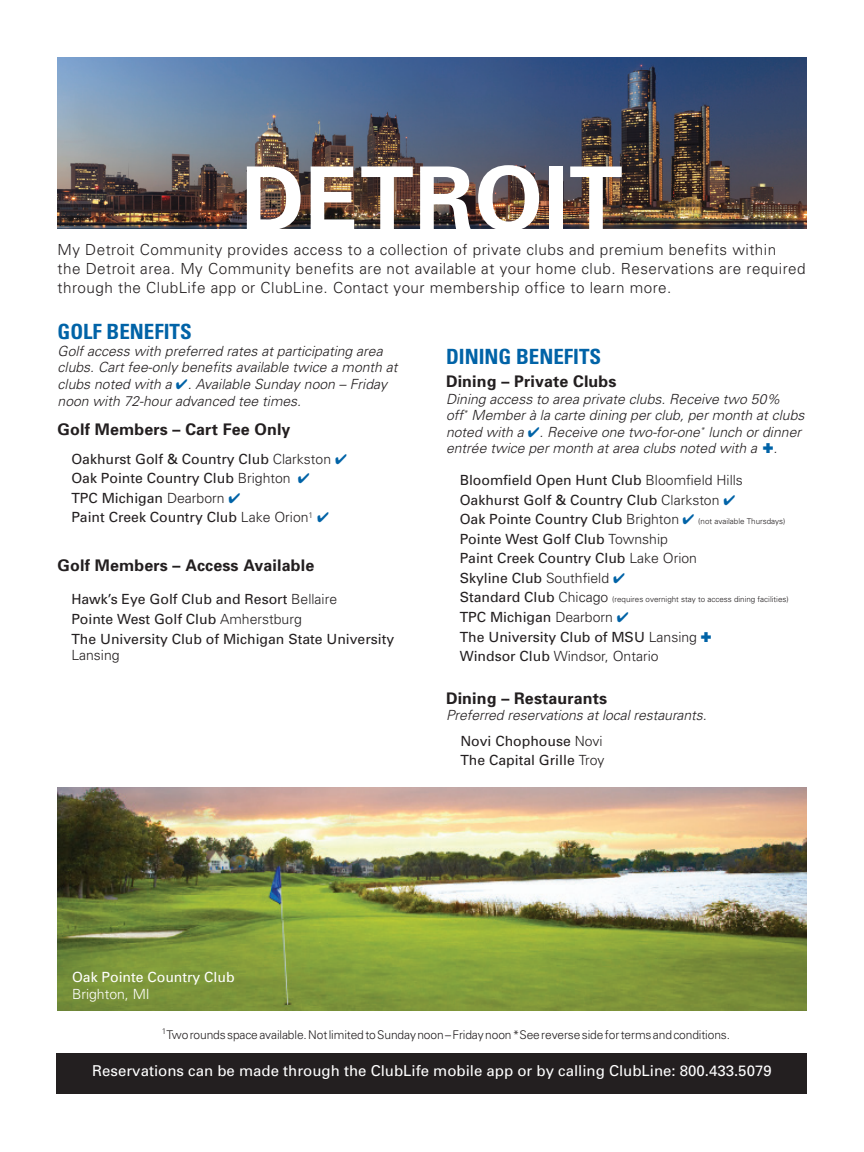
<style>
.page{position:relative;width:864px;height:1152px;background:#fff}
.page>*{position:absolute;margin:0;border:0;box-sizing:border-box;transform-origin:0 0}
.t1{font:700 88px "Univers";letter-spacing:.01em;color:#fff}
.t2{font:700 condensed 21px "Univers";color:#0163a7}
.t3{font:700 16px "Univers";letter-spacing:.01em;color:#231f20}
.t4{font:300 15.2px/19px "Univers";letter-spacing:.03em;color:#231f20}
.t5{font:15px "Univers";color:#fff}
.t6{font:14px/19.6px "Univers";color:#231f20}
.t7{font:italic 300 14px/16.8px "Univers";color:#231f20}
.t8{font:14px "Univers";color:#fff}
.t9{font:300 14px "Univers";color:#fff}
.t10{font:300 14px "Univers";color:#231f20}
.t11{font:300 12px "Univers";letter-spacing:-.01em;color:#231f20}
.t12{font:300 8px "Univers";color:#231f20}
.s1{color:#0163a7}
.s2{font-weight:300}
.s3{font-weight:400;font-size:14px}
.s4{font-size:14px}
.s5{font-weight:400;font-style:normal}
.s6{font-style:normal}
</style>
<div class="page">
<img style="left:58px;top:58px;width:748px;height:170px">
<div style="left:57px;top:1053px;width:750px;height:40px;background:#231f20"></div>
<img style="left:58px;top:788px;width:748px;height:223px">
<h1 class="t1" style="left:241px;top:146px;width:383px">DETROIT</h1>
<p class="t4" style="left:58px;top:240px;width:750px">My Detroit Community provides access to a collection of private clubs and premium benefits within<br>the Detroit area. My Community benefits are not available at your home club. Reservations are required through the ClubLife app or ClubLine. Contact your membership office to learn more.</p>
<h2 class="t2" style="left:58px;top:319px;width:136px">GOLF BENEFITS</h2>
<p class="t7" style="left:58px;top:342px;width:341px">Golf access with preferred rates at participating area clubs. Cart fee-only benefits available twice a month at clubs noted with a <span class="s1">✔</span>. Available Sunday noon – Friday noon with 72-hour advanced tee times.</p>
<p class="t3" style="left:58px;top:420px;width:234px">Golf Members – Cart Fee Only</p>
<p class="t6" style="left:71px;top:449px;width:277px">Oakhurst Golf &amp; Country Club <span class="s2">Clarkston</span> <span class="s1">✔ </span>Oak Pointe Country Club <span class="s2">Brighton</span> <span class="s1">✔<br></span>TPC Michigan <span class="s2">Dearborn</span> <span class="s1">✔<br></span>Paint Creek Country Club <span class="s2">Lake Orion</span><sup>1</sup> <span class="s1">✔</span></p>
<p class="t3" style="left:58px;top:556px;width:258px">Golf Members – Access Available</p>
<p class="t6" style="left:71px;top:590px;width:324px">Hawk’s Eye Golf Club and Resort <span class="s2">Bellaire<br></span>Pointe West Golf Club <span class="s2">Amherstburg<br></span>The University Club of Michigan State University</p>
<p class="t10" style="left:71px;top:647px;width:50px">Lansing</p>
<h2 class="t2" style="left:446px;top:344px;width:157px">DINING BENEFITS</h2>
<p class="t3" style="left:446px;top:372px;width:172px">Dining – Private Clubs</p>
<p class="t7" style="left:446px;top:390px;width:360px">Dining access to area private clubs. Receive two 50% off<sup>*</sup> Member à la carte dining per club, per month at clubs noted with a <span class="s1">✔</span>. Receive one two-for-one<sup>*</sup> lunch or dinner entrée twice per month at area clubs noted with a <span class="s1">✚</span>.</p>
<p class="t6" style="left:460px;top:471px;width:285px">Bloomfield Open Hunt Club <span class="s2">Bloomfield Hills<br></span>Oakhurst Golf &amp; Country Club <span class="s2">Clarkston</span> <span class="s1">✔</span></p>
<p class="t12" style="left:460px;top:517px;width:327px"><span class="s3">Oak Pointe Country Club</span> <span class="s4">Brighton</span> <span class="s1">✔</span> (not available Thursdays)</p>
<p class="t6" style="left:460px;top:529px;width:239px">Pointe West Golf Club <span class="s2">Township<br></span>Paint Creek Country Club <span class="s2">Lake Orion<br></span>Skyline Club <span class="s2">Southfield</span> <span class="s1">✔</span></p>
<p class="t12" style="left:460px;top:595px;width:330px"><span class="s3">Standard Club</span> <span class="s4">Chicago</span> (requires overnight stay to access dining facilities)</p>
<p class="t6" style="left:460px;top:607px;width:253px">TPC Michigan <span class="s2">Dearborn</span> <span class="s1">✔<br></span>The University Club of MSU <span class="s2">Lansing</span> <span class="s1">✚<br></span>Windsor Club <span class="s2">Windsor, Ontario</span></p>
<p class="t3" style="left:446px;top:688px;width:163px">Dining – Restaurants</p>
<p class="t7" style="left:460px;top:702px;width:248px;line-height:25.4px;text-indent:-14px">Preferred reservations at local restaurants.<br><span class="s5">Novi Chophouse</span> <span class="s6">Novi</span></p>
<p class="t6" style="left:460px;top:751px;width:146px">The Capital Grille <span class="s2">Troy</span></p>
<p class="t8" style="left:72px;top:969px;width:164px">Oak Pointe Country Club</p>
<p class="t9" style="left:72px;top:986px;width:79px">Brighton, MI</p>
<p class="t11" style="left:162px;top:1027px;width:570px"><sup>1</sup>Two rounds space available. Not limited to Sunday noon – Friday noon *See reverse side for terms and conditions.</p>
<p class="t5" style="left:92px;top:1062px;width:681px">Reservations can be made through the ClubLife mobile app or by calling ClubLine: 800.433.5079</p>
</div>
